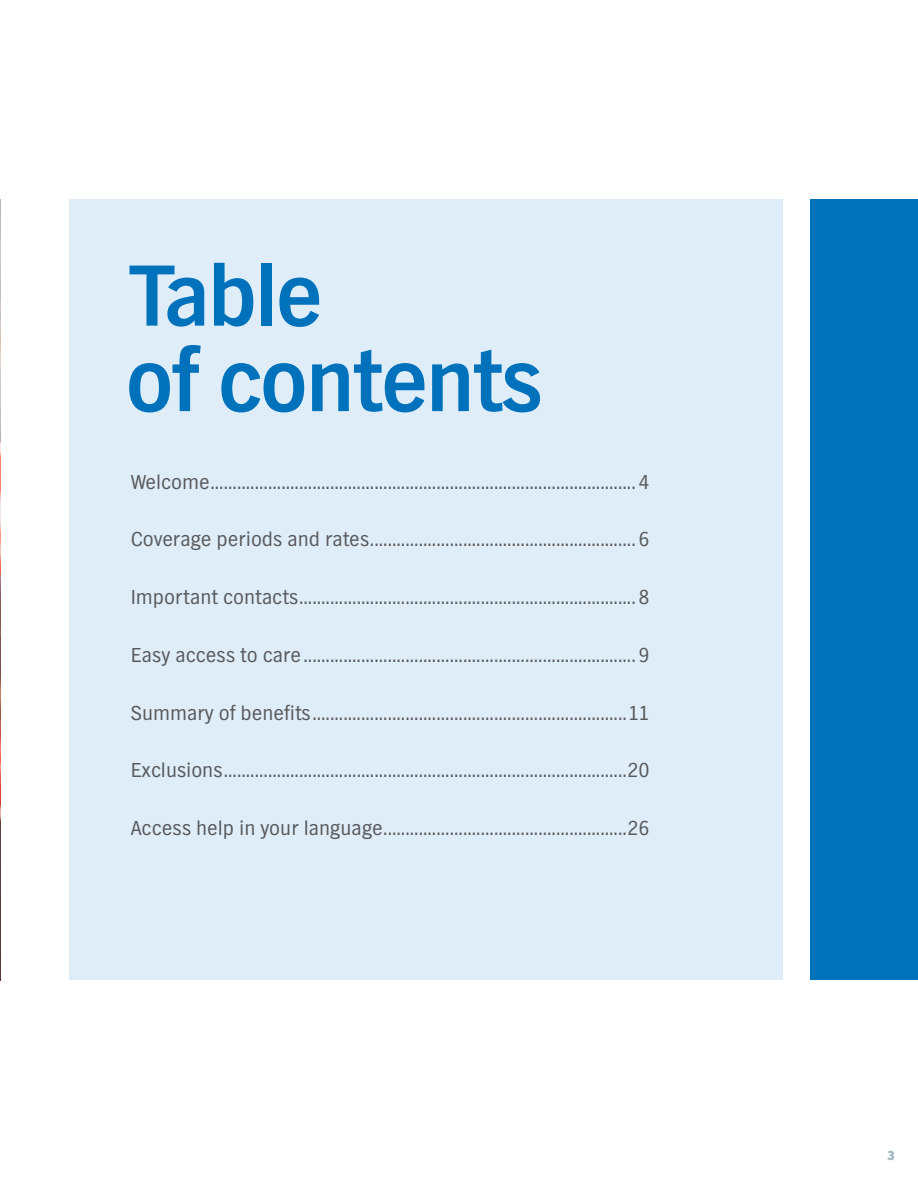
<style>
.page{position:relative;width:918px;height:1188px;background:#fff}
.page>*{position:absolute;margin:0;border:0;box-sizing:border-box;transform-origin:0 0}
.t1{font:700 90px/85.5px "TV Nord EF";letter-spacing:-.025em;color:#0072bc}
.t2{font:21px "TV Nord EF";color:#58595b}
.t3{font:800 13.5px "TV Nord EF";color:#a3b6be}
</style>
<div class="page">
<img style="left:0;top:200px;width:1px;height:780px">
<div style="left:69px;top:200px;width:714px;height:780px;background:#dcecf9"></div>
<div style="left:810px;top:200px;width:108px;height:780px;background:#0072bc"></div>
<h1 class="t1" style="left:125px;top:253px;width:418px">Table<br>of contents</h1>
<p class="t2" style="left:131px;top:470px;width:520px">Welcome................................................................................................4</p>
<p class="t2" style="left:131px;top:528px;width:520px">Coverage periods and rates............................................................6</p>
<p class="t2" style="left:131px;top:586px;width:520px">Important contacts............................................................................8</p>
<p class="t2" style="left:131px;top:643px;width:520px">Easy access to care...........................................................................9</p>
<p class="t2" style="left:131px;top:701px;width:520px">Summary of benefits.......................................................................11</p>
<p class="t2" style="left:131px;top:759px;width:520px">Exclusions...........................................................................................20</p>
<p class="t2" style="left:131px;top:817px;width:520px">Access help in your language.......................................................26</p>
<p class="t3" style="left:887px;top:1148px;width:9px">3</p>
</div>
